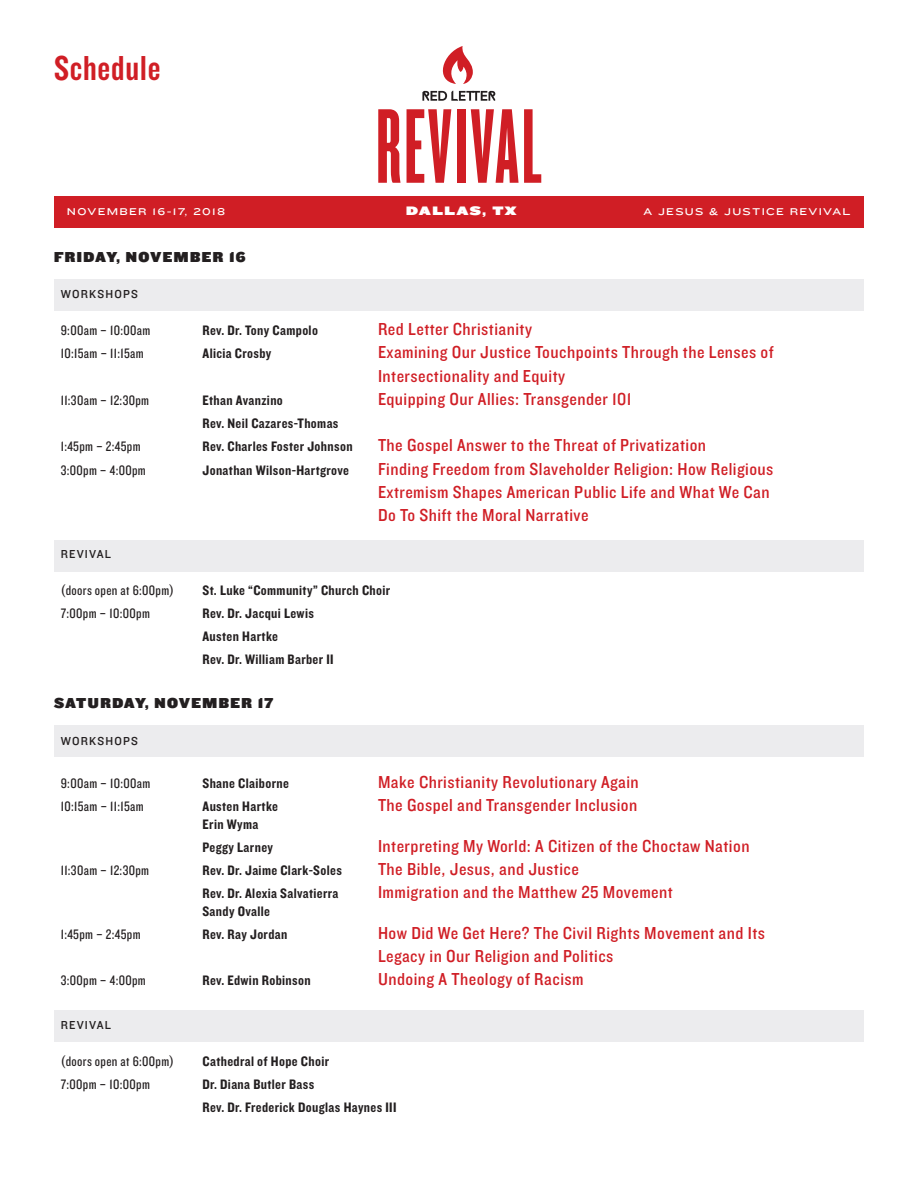
<style>
.page{position:relative;width:918px;height:1188px;background:#fff}
.page>*{position:absolute;margin:0;border:0;box-sizing:border-box;transform-origin:0 0}
.t1{font:110.4px "Knockout HTF66 Full Flyweight";letter-spacing:.025em;color:#d01e25}
.t2{font:36px "Knockout HTF49 Liteweight";letter-spacing:.025em;color:#d01e25}
.t3{font:18px/23.2px "Knockout HTF30 Junior Welterwt";letter-spacing:.025em;color:#d01e25}
.t4{font:15px "Knockout HTF92 Ultmt Cruiserwt";letter-spacing:.1em;color:#231f20}
.t5{font:14.25px/23.2px "Knockout HTF50 Welterweight";letter-spacing:.025em;color:#231f20}
.t6{font:14.25px "Knockout HTF29 Junior Liteweight";letter-spacing:.025em;color:#231f20}
.t7{font:12.75px "Knockout HTF94 Ultmt Sumo";letter-spacing:.125em;color:#fff}
.t8{font:12px "Knockout HTF31 Junior Middlewt";letter-spacing:.1em;color:#231f20}
.t9{font:10.2px "Knockout HTF34 Junior Sumo";letter-spacing:.125em;color:#fff}
</style>
<div class="page">
<div style="left:54px;top:540px;width:810px;height:32px;background:#ececee"></div>
<div style="left:54px;top:725px;width:810px;height:32px;background:#ececee"></div>
<div style="left:54px;top:1010px;width:810px;height:32px;background:#ececee"></div>
<div style="left:54px;top:279px;width:810px;height:32px;background:#ececee"></div>
<div style="left:54px;top:196px;width:810px;height:32px;background:#d01e25"></div>
<svg style="left:442px;top:46px;width:31px;height:38px"></svg>
<svg style="left:422px;top:91px;width:73px;height:10px"></svg>
<p class="t2" style="left:54px;top:50px;width:108px">Schedule</p>
<p class="t1" style="left:376px;top:92px;width:167px">REVIVAL</p>
<p class="t9" style="left:67px;top:206px;width:160px">NOVEMBER 16-17, 2018</p>
<p class="t7" style="left:406px;top:203px;width:112px">DALLAS, TX</p>
<p class="t9" style="left:643px;top:206px;width:209px">A JESUS &amp; JUSTICE REVIVAL</p>
<p class="t4" style="left:54px;top:248px;width:193px">FRIDAY, NOVEMBER 16</p>
<p class="t8" style="left:61px;top:288px;width:79px">WORKSHOPS</p>
<p class="t6" style="left:61px;top:323px;width:91px">9:00am – 10:00am</p>
<p class="t5" style="left:202px;top:319px;width:117px">Rev. Dr. Tony Campolo</p>
<p class="t3" style="left:378px;top:318px;width:156px">Red Letter Christianity</p>
<p class="t6" style="left:61px;top:346px;width:84px">10:15am – 11:15am</p>
<p class="t5" style="left:202px;top:342px;width:70px">Alicia Crosby</p>
<p class="t3" style="left:378px;top:341px;width:397px">Examining Our Justice Touchpoints Through the Lenses of<br>Intersectionality and Equity</p>
<p class="t6" style="left:61px;top:393px;width:90px">11:30am – 12:30pm</p>
<p class="t5" style="left:202px;top:389px;width:82px">Ethan Avanzino</p>
<p class="t3" style="left:378px;top:388px;width:255px">Equipping Our Allies: Transgender 101</p>
<p class="t5" style="left:202px;top:412px;width:138px">Rev. Neil Cazares-Thomas</p>
<p class="t6" style="left:61px;top:439px;width:81px">1:45pm – 2:45pm</p>
<p class="t5" style="left:202px;top:435px;width:152px">Rev. Charles Foster Johnson</p>
<p class="t3" style="left:378px;top:434px;width:330px">The Gospel Answer to the Threat of Privatization</p>
<p class="t6" style="left:61px;top:463px;width:87px">3:00pm – 4:00pm</p>
<p class="t5" style="left:202px;top:459px;width:148px">Jonathan Wilson-Hartgrove</p>
<p class="t3" style="left:378px;top:458px;width:397px">Finding Freedom from Slaveholder Religion: How Religious<br>Extremism Shapes American Public Life and What We Can<br>Do To Shift the Moral Narrative</p>
<p class="t8" style="left:61px;top:547px;width:52px">REVIVAL</p>
<p class="t6" style="left:61px;top:583px;width:115px">(doors open at 6:00pm)</p>
<p class="t5" style="left:202px;top:579px;width:189px">St. Luke “Community” Church Choir</p>
<p class="t6" style="left:61px;top:606px;width:91px">7:00pm – 10:00pm</p>
<p class="t5" style="left:202px;top:602px;width:133px">Rev. Dr. Jacqui Lewis<br>Austen Hartke<br>Rev. Dr. William Barber II</p>
<p class="t4" style="left:54px;top:694px;width:221px">SATURDAY, NOVEMBER 17</p>
<p class="t8" style="left:61px;top:734px;width:79px">WORKSHOPS</p>
<p class="t6" style="left:61px;top:776px;width:91px">9:00am – 10:00am</p>
<p class="t5" style="left:202px;top:772px;width:88px">Shane Claiborne</p>
<p class="t3" style="left:378px;top:771px;width:262px">Make Christianity Revolutionary Again</p>
<p class="t6" style="left:61px;top:799px;width:84px">10:15am – 11:15am</p>
<p class="t5" style="left:202px;top:795px;width:77px">Austen Hartke</p>
<p class="t3" style="left:378px;top:794px;width:261px">The Gospel and Transgender Inclusion</p>
<p class="t5" style="left:202px;top:813px;width:72px">Erin Wyma<br>Peggy Larney</p>
<p class="t3" style="left:378px;top:835px;width:373px">Interpreting My World: A Citizen of the Choctaw Nation</p>
<p class="t6" style="left:61px;top:863px;width:90px">11:30am – 12:30pm</p>
<p class="t5" style="left:202px;top:859px;width:141px">Rev. Dr. Jaime Clark-Soles</p>
<p class="t3" style="left:378px;top:858px;width:202px">The Bible, Jesus, and Justice</p>
<p class="t5" style="left:202px;top:882px;width:138px">Rev. Dr. Alexia Salvatierra</p>
<p class="t3" style="left:378px;top:881px;width:296px">Immigration and the Matthew 25 Movement</p>
<p class="t5" style="left:202px;top:900px;width:69px">Sandy Ovalle</p>
<p class="t6" style="left:61px;top:927px;width:81px">1:45pm – 2:45pm</p>
<p class="t5" style="left:202px;top:923px;width:87px">Rev. Ray Jordan</p>
<p class="t3" style="left:378px;top:922px;width:389px">How Did We Get Here? The Civil Rights Movement and Its<br>Legacy in Our Religion and Politics</p>
<p class="t6" style="left:61px;top:973px;width:87px">3:00pm – 4:00pm</p>
<p class="t5" style="left:202px;top:969px;width:110px">Rev. Edwin Robinson</p>
<p class="t3" style="left:378px;top:968px;width:207px">Undoing A Theology of Racism</p>
<p class="t8" style="left:61px;top:1018px;width:52px">REVIVAL</p>
<p class="t6" style="left:61px;top:1054px;width:115px">(doors open at 6:00pm)</p>
<p class="t5" style="left:202px;top:1050px;width:128px">Cathedral of Hope Choir</p>
<p class="t6" style="left:61px;top:1077px;width:91px">7:00pm – 10:00pm</p>
<p class="t5" style="left:202px;top:1073px;width:195px">Dr. Diana Butler Bass<br>Rev. Dr. Frederick Douglas Haynes III</p>
</div>
